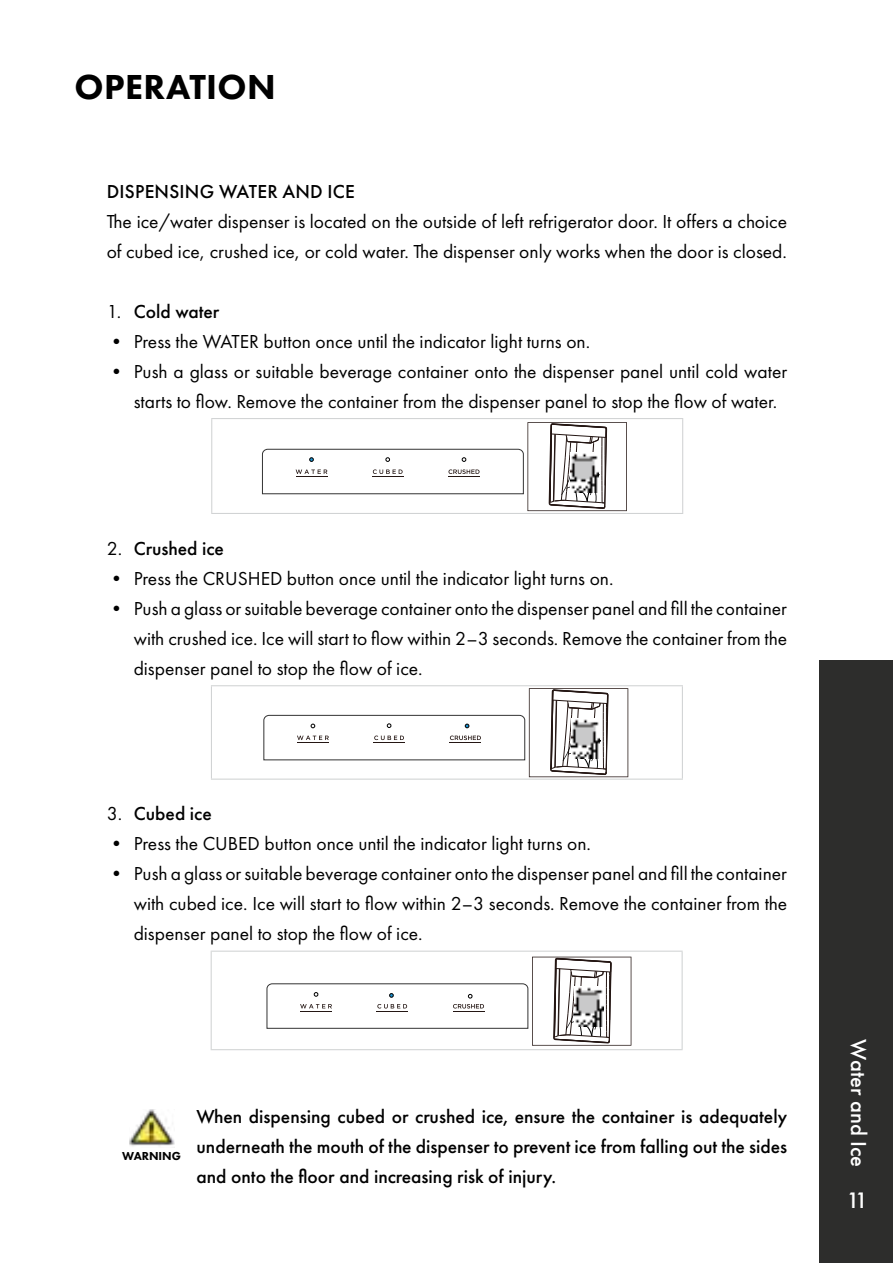
<style>
.page{position:relative;width:893px;height:1263px;background:#fff}
.page>*{position:absolute;margin:0;border:0;box-sizing:border-box;transform-origin:0 0}
.t1{font:800 36px "Futura PT";letter-spacing:.01em;color:#000}
.t2{font:500 23.25px "Futura PT";color:#fff}
.t3{font:500 22.5px "Futura PT";color:#fff}
.t4{font:19.5px/30px "Futura PT";color:#000}
.t5{font:500 19.5px/30px "Futura PT";color:#000;text-align:justify}
.t6{font:800 12px "Futura PT";color:#000}
.s1{font-weight:400}
</style>
<div class="page">
<div style="left:819px;top:659px;width:74px;height:604px;background:#2d2d2c"></div>
<hr style="left:211px;top:418px;width:472px;height:1px;background:#d1d3d4">
<hr style="left:211px;top:419px;width:1px;height:94px;background:#d1d3d4">
<hr style="left:682px;top:419px;width:1px;height:94px;background:#d1d3d4">
<hr style="left:211px;top:513px;width:472px;height:1px;background:#d1d3d4">
<svg style="left:262px;top:422px;width:365px;height:89px"></svg>
<img style="left:570px;top:452px;width:28px;height:40px">
<hr style="left:211px;top:685px;width:472px;height:1px;background:#d1d3d4">
<hr style="left:211px;top:686px;width:1px;height:93px;background:#d1d3d4">
<hr style="left:682px;top:686px;width:1px;height:93px;background:#d1d3d4">
<hr style="left:211px;top:779px;width:472px;height:1px;background:#d1d3d4">
<svg style="left:263px;top:688px;width:365px;height:89px"></svg>
<hr style="left:211px;top:951px;width:472px;height:1px;background:#d1d3d4">
<hr style="left:211px;top:952px;width:1px;height:97px;background:#d1d3d4">
<hr style="left:682px;top:952px;width:1px;height:97px;background:#d1d3d4">
<hr style="left:211px;top:1049px;width:472px;height:1px;background:#d1d3d4">
<svg style="left:267px;top:957px;width:364px;height:89px"></svg>
<img style="left:129px;top:1109px;width:45px;height:37px">
<h1 class="t1" style="left:75px;top:65px;width:203px">OPERATION</h1>
<p class="t5" style="left:107px;top:177px;width:249px">DISPENSING WATER AND ICE</p>
<p class="t4" style="left:107px;top:207px;width:682px">The ice/water dispenser is located on the outside of left refrigerator door. It offers a choice of cubed ice, crushed ice, or cold water. The dispenser only works when the door is closed.</p>
<p class="t5" style="left:107px;top:297px;width:114px"><span class="s1">1.</span> Cold water</p>
<p class="t4" style="left:107px;top:327px;width:485px">• Press the WATER button once until the indicator light turns on.</p>
<p class="t4" style="left:134px;top:357px;width:655px;text-indent:-27px">• Push a glass or suitable beverage container onto the dispenser panel until cold water starts to flow. Remove the container from the dispenser panel to stop the flow of water.</p>
<p class="t5" style="left:107px;top:535px;width:119px"><span class="s1">2.</span> Crushed ice</p>
<p class="t4" style="left:107px;top:565px;width:508px">• Press the CRUSHED button once until the indicator light turns on.</p>
<p class="t4" style="left:134px;top:595px;width:655px;text-align:justify;text-indent:-27px">• Push a glass or suitable beverage container onto the dispenser panel and fill the container with crushed ice. Ice will start to flow within 2–3 seconds. Remove the container from the dispenser panel to stop the flow of ice.</p>
<p class="t5" style="left:107px;top:800px;width:107px"><span class="s1">3.</span> Cubed ice</p>
<p class="t4" style="left:107px;top:830px;width:486px">• Press the CUBED button once until the indicator light turns on.</p>
<p class="t4" style="left:134px;top:860px;width:655px;text-align:justify;text-indent:-27px">• Push a glass or suitable beverage container onto the dispenser panel and fill the container with cubed ice. Ice will start to flow within 2–3 seconds. Remove the container from the dispenser panel to stop the flow of ice.</p>
<p class="t6" style="left:122px;top:1149px;width:60px">WARNING</p>
<p class="t5" style="left:196px;top:1103px;width:592px">When dispensing cubed or crushed ice, ensure the container is adequately underneath the mouth of the dispenser to prevent ice from falling out the sides and onto the floor and increasing risk of injury.</p>
<p class="t3" style="left:868px;top:1039px;width:129px;rotate:90deg">Water and Ice</p>
<p class="t2" style="left:846px;top:1190px;width:23px">11</p>
</div>
